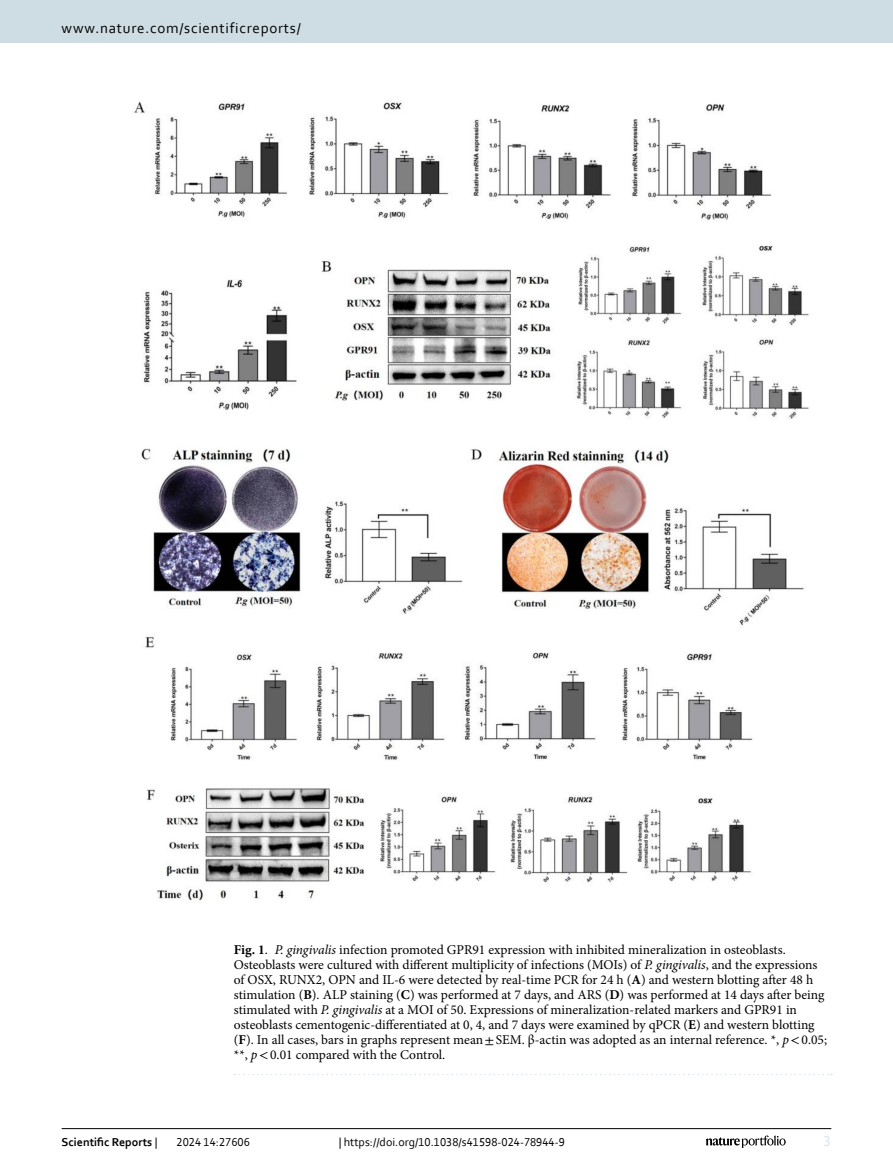
<style>
.page{position:relative;width:893px;height:1174px;background:#fff}
.page>*{position:absolute;margin:0;border:0;box-sizing:border-box;transform-origin:0 0}
.t1{font:15px "Corbel";letter-spacing:.05em;color:#000}
.t2{font:15px "Corbel";color:#d9e4eb}
.Figure_Caption{font:13.5px/15px "Minion Pro";color:#000}
.t3{font:12px "Corbel";color:#000}
.t4{font:700 12px "Corbel";color:#000}
.s1{font-weight:700}
.s2{font-style:italic}
.s3{font-family:"STIX"}
.s4{font-weight:400}
</style>
<div class="page">
<img style="left:134px;top:101px;width:675px;height:800px">
<svg style="left:235px;top:1074px;width:597px;height:1px"></svg>
<hr style="left:62px;top:1128px;width:769px;height:1px;background:#000">
<svg style="left:706px;top:1135px;width:80px;height:12px"></svg>
<div style="left:0;top:0;width:893px;height:43px;background:#cedde4"></div>
<p class="t1" style="left:62px;top:18px;width:241px">www.nature.com/scientificreports/</p>
<p class="Figure_Caption" style="left:234px;top:942px;width:595px"><span class="s1">Fig. 1</span>. <span class="s2">P. gingivalis</span> infection promoted GPR91 expression with inhibited mineralization in osteoblasts.<br>Osteoblasts were cultured with different multiplicity of infections (MOIs) of <span class="s2">P. gingivalis</span>, and the expressions of OSX, RUNX2, OPN and IL-6 were detected by real-time PCR for 24 h (<span class="s1">A</span>) and western blotting after 48 h stimulation (<span class="s1">B</span>). ALP staining (<span class="s1">C</span>) was performed at 7 days, and ARS (<span class="s1">D</span>) was performed at 14 days after being stimulated with <span class="s2">P. gingivalis</span> at a MOI of 50. Expressions of mineralization-related markers and GPR91 in osteoblasts cementogenic-differentiated at 0, 4, and 7 days were examined by qPCR (<span class="s1">E</span>) and western blotting (<span class="s1">F</span>). In all cases, bars in graphs represent mean<span class="s3">±</span>SEM. β-actin was adopted as an internal reference. *, <span class="s2">p</span><span class="s3">&lt;</span>0.05; **, <span class="s2">p</span><span class="s3">&lt;</span>0.01 compared with the Control.</p>
<p class="t4" style="left:62px;top:1134px;width:97px">Scientific Reports <span class="s4">|</span></p>
<p class="t3" style="left:177px;top:1134px;width:75px">2024 14:27606</p>
<p class="t3" style="left:339px;top:1134px;width:228px">| https://doi.org/10.1038/s41598-024-78944-9</p>
<p class="t2" style="left:824px;top:1132px;width:9px">3</p>
</div>
